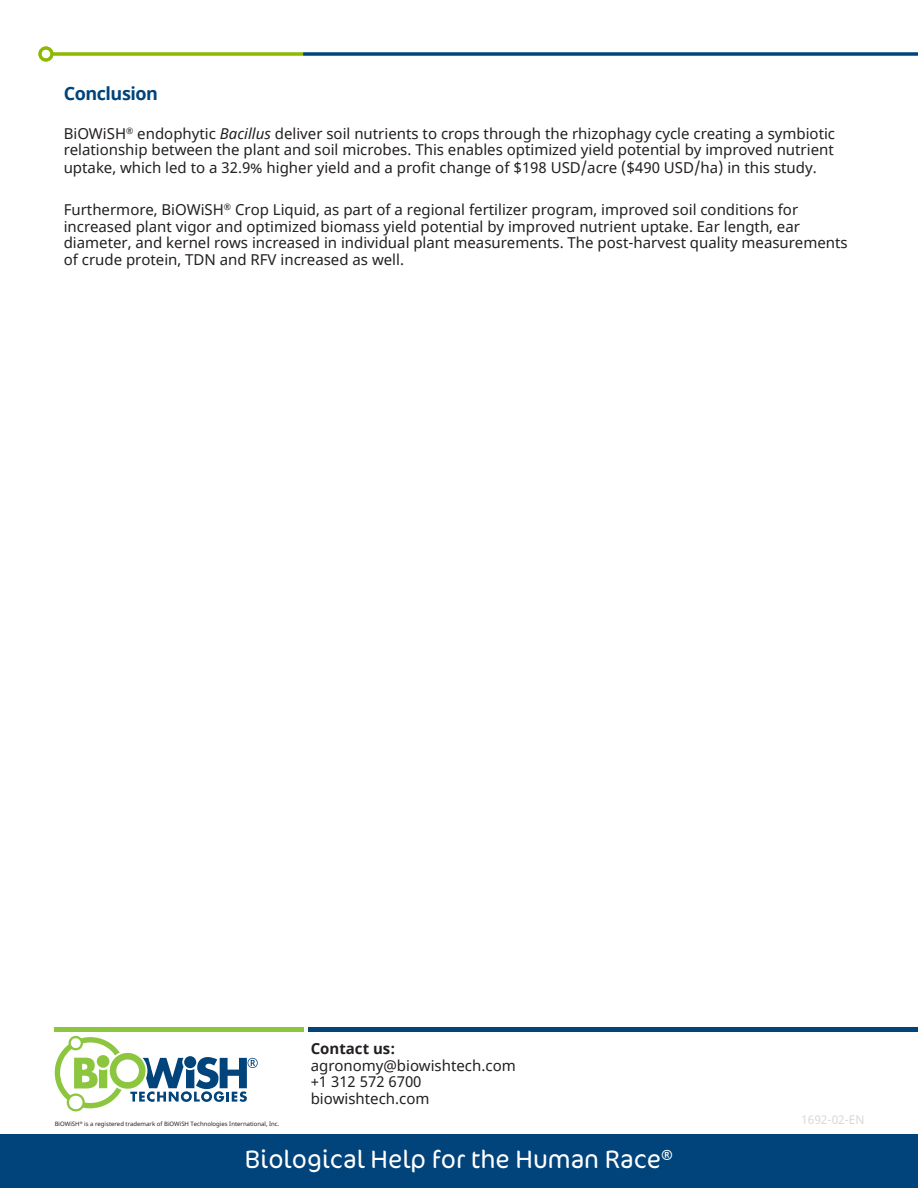
<style>
.page{position:relative;width:918px;height:1188px;background:#fff}
.page>*{position:absolute;margin:0;border:0;box-sizing:border-box;transform-origin:0 0}
.t1{font:300 25.5px "Cocon Pro";color:#fff}
.t2{font:700 18px "Noto Sans";letter-spacing:-.025em;color:#00447b}
.t3{font:15px/16.5px "Noto Sans";color:#231f20}
.t4{font:700 15px "Noto Sans";color:#231f20}
.t5{font:12px "Noto Sans";color:#dcd8d7}
.t6{font:6px "Noto Sans";color:#231f20}
.s1{font-style:italic}
</style>
<div class="page">
<div style="left:0;top:1134px;width:918px;height:54px;background:#00447b"></div>
<svg style="left:53px;top:52px;width:250px;height:4px"></svg>
<div style="left:38px;top:46px;width:15px;height:16px;border:3px solid #8dba00;border-radius:50%"></div>
<svg style="left:303px;top:52px;width:615px;height:4px;background:#1f5b8a"></svg>
<hr style="left:55px;top:1028px;width:249px;height:4px;background:#8bc63e">
<hr style="left:308px;top:1028px;width:610px;height:4px;background:#00447b">
<svg style="left:55px;top:1036px;width:203px;height:75px"></svg>
<p class="t2" style="left:64px;top:81px;width:96px">Conclusion</p>
<p class="t3" style="left:64px;top:126px;width:773px">BiOWiSH<sup>®</sup> endophytic <span class="s1">Bacillus</span> deliver soil nutrients to crops through the rhizophagy cycle creating a symbiotic relationship between the plant and soil microbes. This enables optimized yield potential by improved nutrient</p>
<p class="t3" style="left:64px;top:160px;width:755px">uptake, which led to a 32.9% higher yield and a profit change of $198 USD/acre ($490 USD/ha) in this study.</p>
<p class="t3" style="left:64px;top:202px;width:786px">Furthermore, BiOWiSH<sup>®</sup> Crop Liquid, as part of a regional fertilizer program, improved soil conditions for increased plant vigor and optimized biomass yield potential by improved nutrient uptake. Ear length, ear diameter, and kernel rows increased in individual plant measurements. The post-harvest quality measurements of crude protein, TDN and RFV increased as well.</p>
<p class="t6" style="left:55px;top:1119px;width:226px">BiOWiSH<sup>®</sup> is a registered trademark of BiOWiSH Technologies International, Inc.</p>
<p class="t4" style="left:311px;top:1038px;width:86px">Contact us:</p>
<p class="t3" style="left:311px;top:1058px;width:207px">agronomy@biowishtech.com</p>
<p class="t3" style="left:311px;top:1074px;width:112px">+1 312 572 6700</p>
<p class="t3" style="left:311px;top:1091px;width:120px">biowishtech.com</p>
<p class="t1" style="left:245px;top:1143px;width:430px">Biological Help for the Human Race<sup>®</sup></p>
<p class="t5" style="left:801px;top:1112px;width:65px">1692-02-EN</p>
</div>
